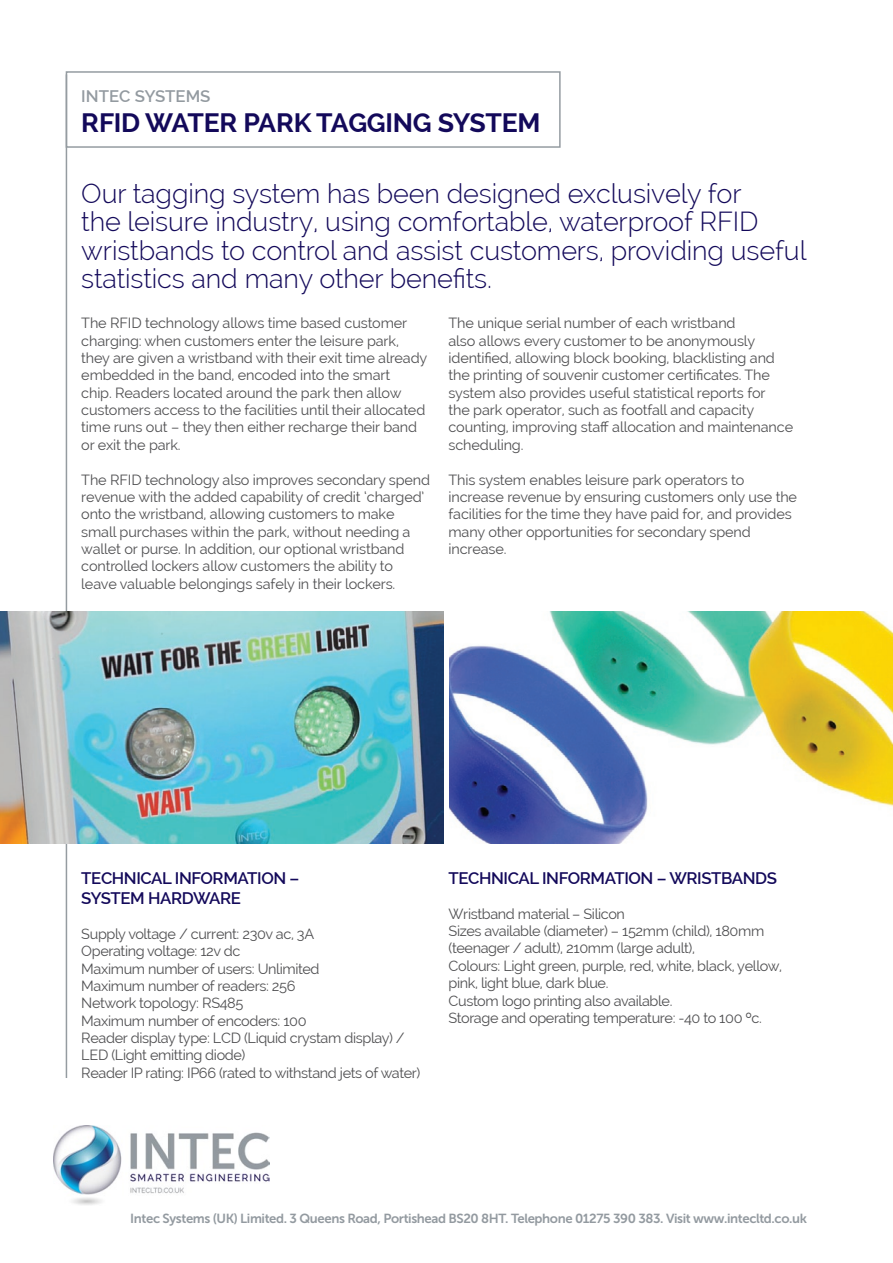
<style>
.page{position:relative;width:893px;height:1263px;background:#fff}
.page>*{position:absolute;margin:0;border:0;box-sizing:border-box;transform-origin:0 0}
.t1{font:300 27px/28.5px "Raleway";letter-spacing:-.005em;color:#13095a}
.t2{font:700 26.7px "Raleway";letter-spacing:-.01em;color:#13095a}
.t3{font:600 16.8px/20.1px "Raleway";letter-spacing:-.025em;color:#13095a}
.t4{font:600 16.8px "Raleway";color:#939aa0}
.t5{font:14.4px/17.4px "Raleway";letter-spacing:-.01em;color:#505052}
.t6{font:13.2px "Museo Sans 700";letter-spacing:-.03em;color:#939aa0}
</style>
<div class="page">
<img style="left:54px;top:1126px;width:215px;height:79px">
<div style="left:66px;top:71px;width:495px;height:77px;border:2px solid #959ca1"></div>
<hr style="left:66px;top:74px;width:1px;height:575px;background:#959ca1">
<hr style="left:66px;top:807px;width:1px;height:271px;background:#959ca1">
<img style="left:0;top:611px;width:443px;height:233px">
<img style="left:449px;top:611px;width:444px;height:233px">
<p class="t4" style="left:81px;top:86px;width:131px">INTEC SYSTEMS</p>
<h2 class="t2" style="left:81px;top:107px;width:461px">RFID WATER PARK TAGGING SYSTEM</h2>
<h1 class="t1" style="left:81px;top:179px;width:727px">Our tagging system has been designed exclusively for<br>the leisure industry, using comfortable, waterproof RFID wristbands to control and assist customers, providing useful statistics and many other benefits.</h1>
<p class="t5" style="left:81px;top:314px;width:348px">The RFID technology allows time based customer charging: when customers enter the leisure park, they are given a wristband with their exit time already embedded in the band, encoded into the smart<br>chip. Readers located around the park then allow customers access to the facilities until their allocated time runs out – they then either recharge their band or exit the park.</p>
<p class="t5" style="left:81px;top:471px;width:350px">The RFID technology also improves secondary spend revenue with the added capability of credit ‘charged’ onto the wristband, allowing customers to make small purchases within the park, without needing a wallet or purse. In addition, our optional wristband controlled lockers allow customers the ability to leave valuable belongings safely in their lockers.</p>
<p class="t5" style="left:448px;top:314px;width:346px">The unique serial number of each wristband<br>also allows every customer to be anonymously identified, allowing block booking, blacklisting and the printing of souvenir customer certificates. The system also provides useful statistical reports for<br>the park operator, such as footfall and capacity counting, improving staff allocation and maintenance scheduling.</p>
<p class="t5" style="left:448px;top:471px;width:350px">This system enables leisure park operators to increase revenue by ensuring customers only use the facilities for the time they have paid for, and provides many other opportunities for secondary spend increase.</p>
<p class="t3" style="left:81px;top:868px;width:220px">TECHNICAL I NFORMATION –<br>SYSTEM HARDWARE</p>
<p class="t5" style="left:81px;top:925px;width:341px">Supply voltage / current: 230v ac, 3A<br>Operating voltage: 12v dc<br>Maximum number of users: Unlimited<br>Maximum number of readers: 256<br>Network topology: RS485<br>Maximum number of encoders: 100<br>Reader display type: LCD (Liquid crystam display) / LED (Light emitting diode)<br>Reader IP rating: IP66 (rated to withstand jets of water)</p>
<p class="t3" style="left:448px;top:868px;width:330px">TECHNICAL I NFORMATION – WRISTBANDS</p>
<p class="t5" style="left:448px;top:905px;width:335px">Wristband material – Silicon<br>Sizes available (diameter) – 152mm (child), 180mm (teenager / adult), 210mm (large adult),<br>Colours: Light green, purple, red, white, black, yellow, pink, light blue, dark blue.<br>Custom logo printing also available.<br>Storage and operating temperature: -40 to 100 ºc.</p>
<p class="t6" style="left:130px;top:1211px;width:678px">Intec Systems (UK) Limited. 3 Queens Road, Portishead BS20 8HT. Telephone 01275 390 383. Visit www.intecltd.co.uk</p>
</div>
